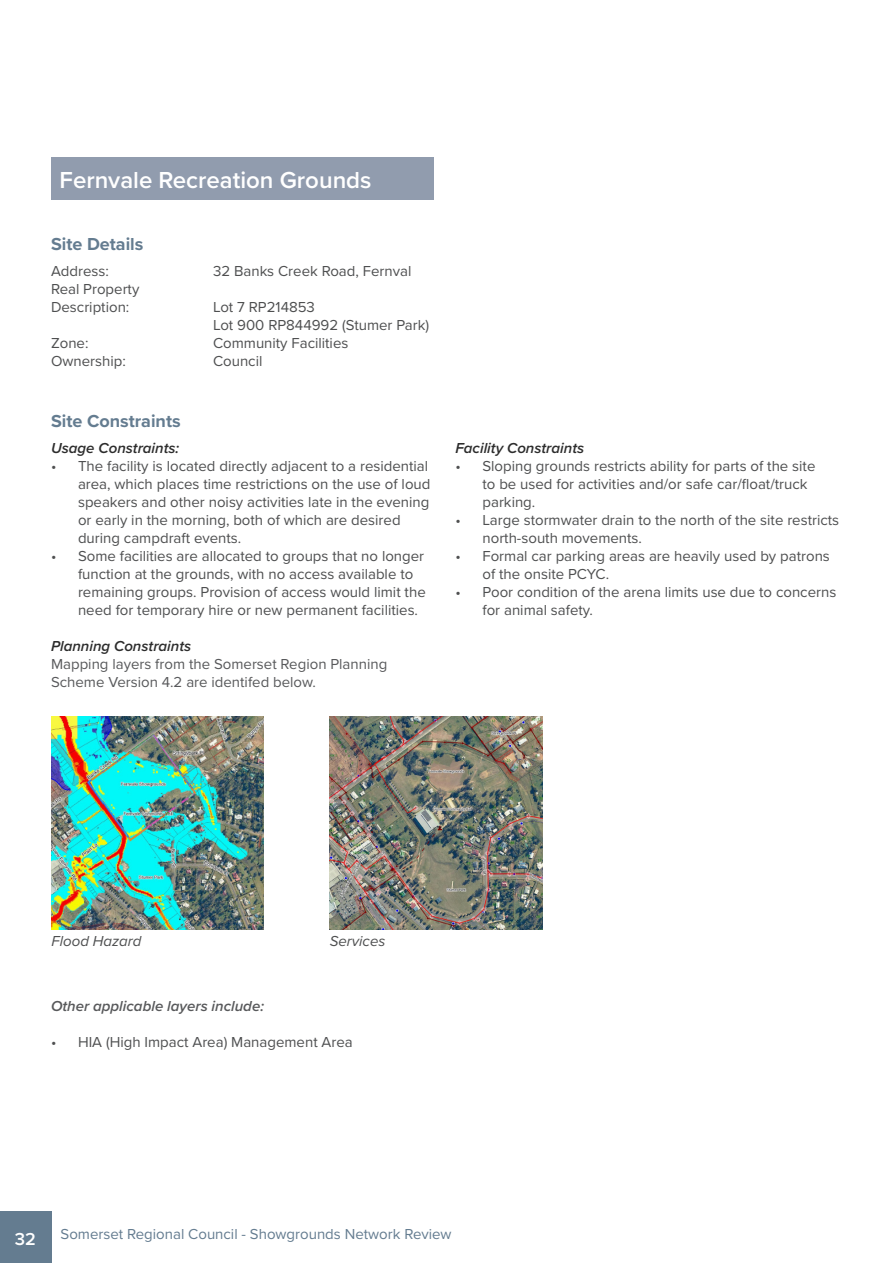
<style>
.page{position:relative;width:893px;height:1263px;background:#fff}
.page>*{position:absolute;margin:0;border:0;box-sizing:border-box;transform-origin:0 0}
.t1{font:600 24px "Proxima Nova";color:#fff}
.t2{font:700 18px "Proxima Nova";color:#647c90}
.t3{font:600 18px "Proxima Nova";color:#fff}
.t4{font:15px/18px "Proxima Nova";color:#4e4f50}
.t5{font:15px/18px "Proxima Nova";color:#58595b}
.t6{font:italic 600 15px "Proxima Nova";color:#2c2c2c}
.t7{font:15px "Proxima Nova";color:#647c90}
.t8{font:italic 600 15px "Proxima Nova";color:#58595b}
.t9{font:italic 15px "Proxima Nova";color:#4e4f50}
</style>
<div class="page">
<div style="left:0;top:1212px;width:51px;height:51px;background:#647c90"></div>
<div style="left:51px;top:157px;width:383px;height:43px;background:#919cae"></div>
<img style="left:51px;top:716px;width:213px;height:213px">
<img style="left:330px;top:716px;width:212px;height:213px">
<h1 class="t1" style="left:60px;top:162px;width:313px">Fernvale Recreation Grounds</h1>
<p class="t2" style="left:51px;top:230px;width:94px">Site Details</p>
<p class="t4" style="left:51px;top:261px;width:59px">Address:</p>
<p class="t4" style="left:213px;top:261px;width:200px">32 Banks Creek Road, Fernval</p>
<p class="t4" style="left:51px;top:279px;width:90px">Real Property<br>Description:</p>
<p class="t4" style="left:213px;top:297px;width:218px">Lot 7 RP214853<br>Lot 900 RP844992 (Stumer Park)</p>
<p class="t4" style="left:51px;top:333px;width:39px">Zone:</p>
<p class="t4" style="left:213px;top:333px;width:137px">Community Facilities</p>
<p class="t4" style="left:51px;top:351px;width:76px">Ownership:</p>
<p class="t4" style="left:213px;top:351px;width:51px">Council</p>
<p class="t2" style="left:51px;top:407px;width:131px">Site Constraints</p>
<p class="t6" style="left:51px;top:436px;width:130px">Usage Constraints:</p>
<p class="t4" style="left:78px;top:456px;width:354px;text-indent:-27px">• The facility is located directly adjacent to a residential area, which places time restrictions on the use of loud speakers and other noisy activities late in the evening or early in the morning, both of which are desired during campdraft events.</p>
<p class="t4" style="left:78px;top:546px;width:349px;text-indent:-27px">• Some facilities are allocated to groups that no longer function at the grounds, with no access available to remaining groups. Provision of access would limit the need for temporary hire or new permanent facilities.</p>
<p class="t6" style="left:51px;top:634px;width:142px">Planning Constraints</p>
<p class="t5" style="left:51px;top:654px;width:338px">Mapping layers from the Somerset Region Planning<br>Scheme Version 4.2 are identifed below.</p>
<p class="t6" style="left:455px;top:436px;width:130px">Facility Constraints</p>
<p class="t4" style="left:482px;top:456px;width:334px;text-indent:-27px">• Sloping grounds restricts ability for parts of the site to be used for activities and/or safe car/float/truck parking.</p>
<p class="t4" style="left:482px;top:510px;width:358px;text-indent:-27px">• Large stormwater drain to the north of the site restricts north-south movements.</p>
<p class="t4" style="left:482px;top:546px;width:349px;text-indent:-27px">• Formal car parking areas are heavily used by patrons of the onsite PCYC.</p>
<p class="t4" style="left:482px;top:582px;width:355px;text-indent:-27px">• Poor condition of the arena limits use due to concerns for animal safety.</p>
<p class="t9" style="left:52px;top:929px;width:91px">Flood Hazard</p>
<p class="t9" style="left:330px;top:929px;width:57px">Services</p>
<p class="t8" style="left:51px;top:994px;width:215px">Other applicable layers include:</p>
<p class="t4" style="left:51px;top:1032px;width:303px">• HIA (High Impact Area) Management Area</p>
<p class="t3" style="left:15px;top:1225px;width:23px">32</p>
<p class="t7" style="left:61px;top:1223px;width:393px">Somerset Regional Council - Showgrounds Network Review</p>
</div>
